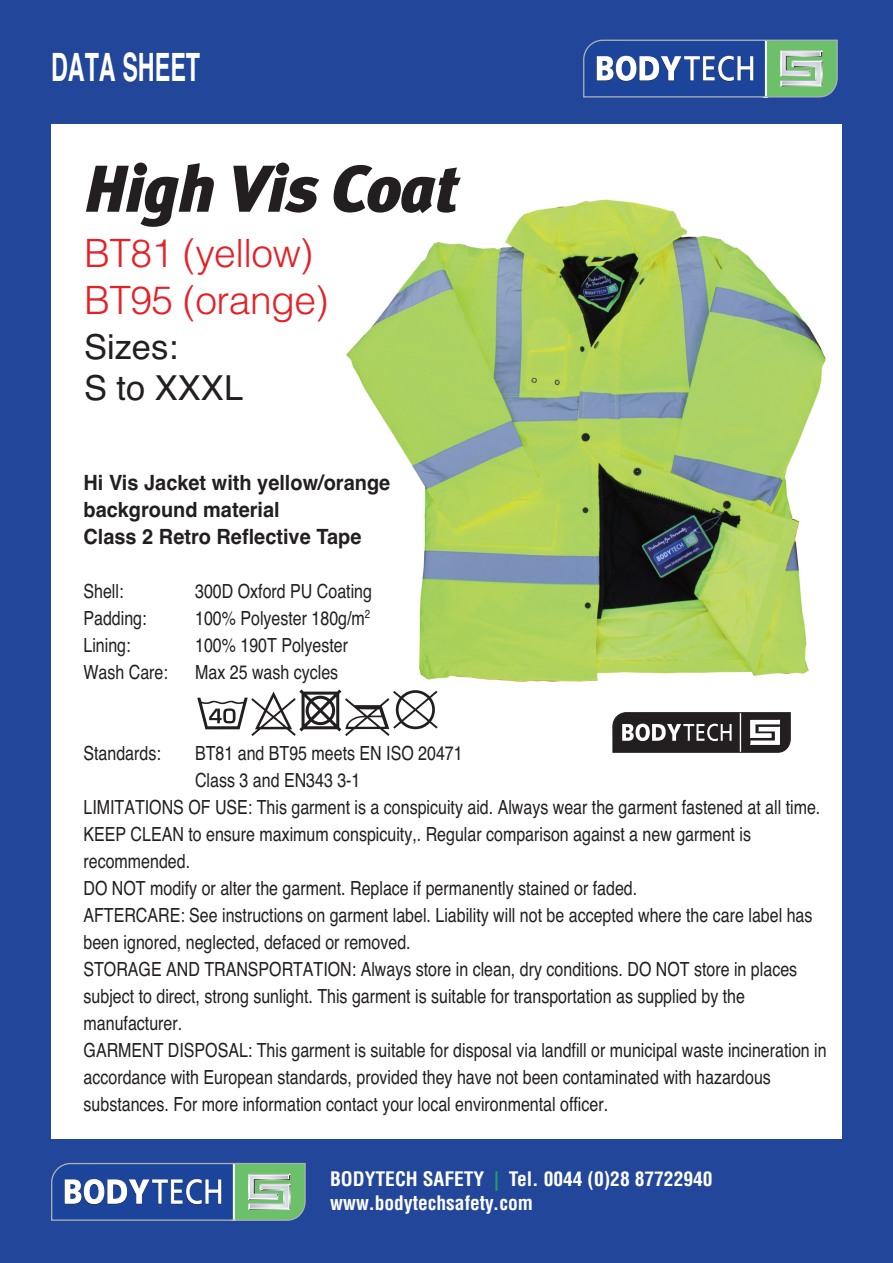
<style>
.page{position:relative;width:893px;height:1263px;background:#22469a}
.page>*{position:absolute;margin:0;border:0;box-sizing:border-box;transform-origin:0 0}
.t1{font:italic 900 66px "Meta Plus";letter-spacing:-.015em;color:#231f20}
.t2{font:300 39px/46.8px "Helvetica";letter-spacing:-.015em;color:#e52027}
.t3{font:700 condensed 39px "Helvetica";color:#fff;scale:.73 1}
.t4{font:34.5px/41.4px "Helvetica";color:#231f20}
.t5{font:700 21px/27px "Helvetica";color:#231f20;scale:.95 1}
.t6{font:condensed 19.5px "Helvetica";color:#231f20}
.t7{font:700 condensed 19.5px/23.4px "Helvetica";color:#fff}
.s1{color:#1ea65b}
</style>
<div class="page">
<div style="left:51px;top:125px;width:791px;height:1014px;background:#fff"></div>
<svg style="left:583px;top:40px;width:255px;height:58px"></svg>
<svg style="left:51px;top:1163px;width:255px;height:58px"></svg>
<img style="left:346px;top:199px;width:480px;height:483px">
<svg style="left:197px;top:689px;width:241px;height:47px"></svg>
<svg style="left:612px;top:712px;width:179px;height:41px"></svg>
<h2 class="t3" style="left:51px;top:45px;width:206px">DATA SHEET</h2>
<h1 class="t1" style="left:84px;top:150px;width:377px">High Vis Coat</h1>
<h2 class="t2" style="left:84px;top:227px;width:246px">BT81 (yellow)<br>BT95 (orange)</h2>
<h3 class="t4" style="left:84px;top:326px;width:161px">Sizes:<br>S to XXXL</h3>
<p class="t5" style="left:84px;top:469px;width:324px">Hi Vis Jacket with yellow/orange background material<br>Class 2 Retro Reflective Tape</p>
<p class="t6" style="left:84px;top:580px;width:41px">Shell:</p>
<p class="t6" style="left:195px;top:580px;width:178px">300D Oxford PU Coating</p>
<p class="t6" style="left:84px;top:607px;width:65px">Padding:</p>
<p class="t6" style="left:195px;top:607px;width:177px">100% Polyester 180g/m<sup>2</sup></p>
<p class="t6" style="left:84px;top:634px;width:49px">Lining:</p>
<p class="t6" style="left:195px;top:634px;width:154px">100% 190T Polyester</p>
<p class="t6" style="left:84px;top:661px;width:86px">Wash Care:</p>
<p class="t6" style="left:195px;top:661px;width:145px">Max 25 wash cycles</p>
<p class="t6" style="left:84px;top:742px;width:79px">Standards:</p>
<p class="t6" style="left:195px;top:742px;width:269px">BT81 and BT95 meets EN ISO 20471</p>
<p class="t6" style="left:195px;top:769px;width:167px">Class 3 and EN343 3-1</p>
<p class="t6" style="left:84px;top:796px;width:738px">LIMITATIONS OF USE: This garment is a conspicuity aid. Always wear the garment fastened at all time.</p>
<p class="t6" style="left:84px;top:823px;width:669px">KEEP CLEAN to ensure maximum conspicuity,. Regular comparison against a new garment is</p>
<p class="t6" style="left:83px;top:850px;width:108px">recommended.</p>
<p class="t6" style="left:83px;top:877px;width:555px">DO NOT modify or alter the garment. Replace if permanently stained or faded.</p>
<p class="t6" style="left:84px;top:904px;width:730px">AFTERCARE: See instructions on garment label. Liability will not be accepted where the care label has</p>
<p class="t6" style="left:84px;top:931px;width:329px">been ignored, neglected, defaced or removed.</p>
<p class="t6" style="left:84px;top:958px;width:715px">STORAGE AND TRANSPORTATION: Always store in clean, dry conditions. DO NOT store in places</p>
<p class="t6" style="left:84px;top:985px;width:663px">subject to direct, strong sunlight. This garment is suitable for transportation as supplied by the</p>
<p class="t6" style="left:84px;top:1012px;width:100px">manufacturer.</p>
<p class="t6" style="left:84px;top:1039px;width:745px">GARMENT DISPOSAL: This garment is suitable for disposal via landfill or municipal waste incineration in</p>
<p class="t6" style="left:84px;top:1066px;width:689px">accordance with European standards, provided they have not been contaminated with hazardous</p>
<p class="t6" style="left:84px;top:1093px;width:526px">substances. For more information contact your local environmental officer.</p>
<p class="t7" style="left:330px;top:1169px;width:384px">BODYTECH SAFETY <span class="s1">|</span> Tel. 0044 (0)28 87722940 www.bodytechsafety.com</p>
</div>
